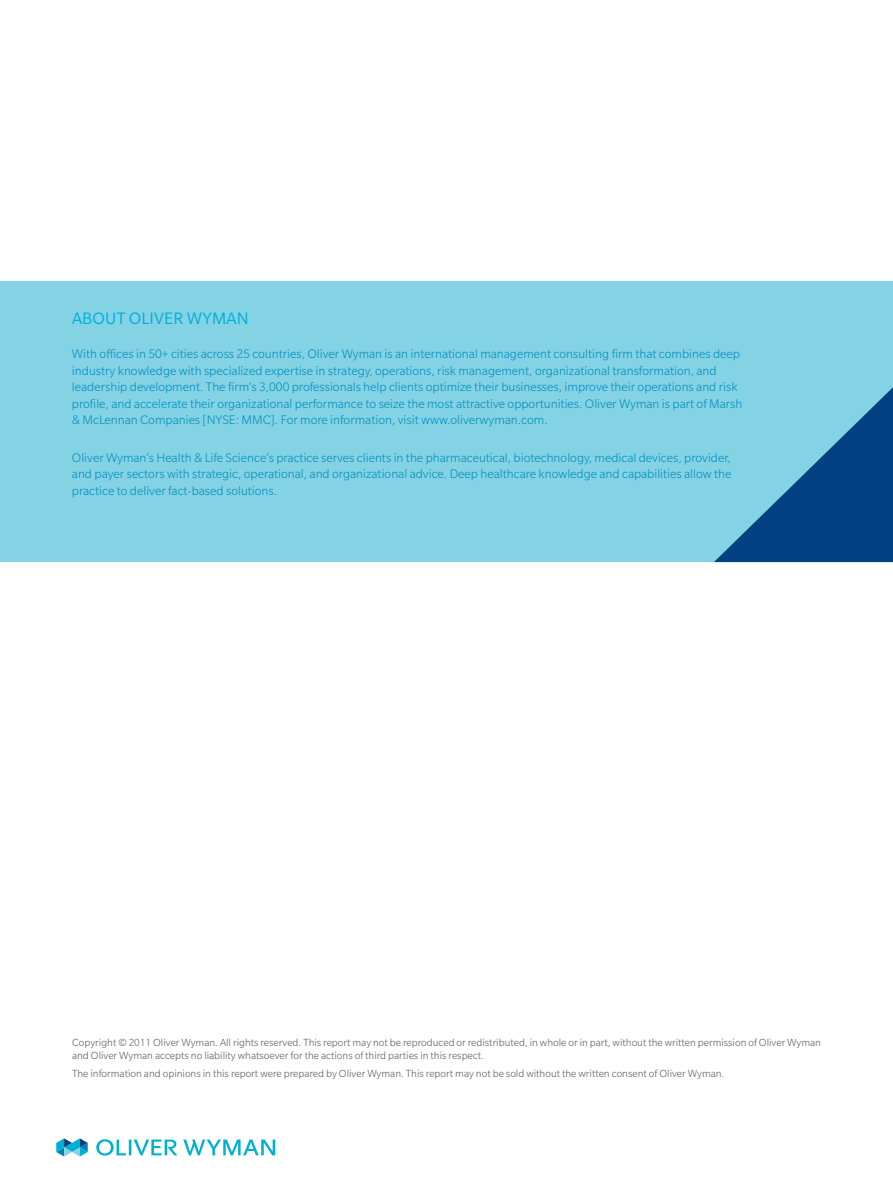
<style>
.page{position:relative;width:893px;height:1188px;background:#fff}
.page>*{position:absolute;margin:0;border:0;box-sizing:border-box;transform-origin:0 0}
.t1{font:18px "Slate Pro";letter-spacing:.01em;color:#00aedc}
.t2{font:300 13.5px/16.5px "Slate Pro";color:#0790bf}
.t3{font:300 11.25px/13.5px "Slate Pro";color:#636366}
</style>
<div class="page">
<svg style="left:183px;top:1140px;width:92px;height:15px"></svg>
<svg style="left:96px;top:1139px;width:81px;height:17px"></svg>
<svg style="left:56px;top:1138px;width:32px;height:19px"></svg>
<div style="left:0;top:281px;width:893px;height:281px;background:#84d3e5"></div>
<svg style="left:714px;top:387px;width:179px;height:175px"></svg>
<h1 class="t1" style="left:72px;top:308px;width:178px">ABOUT OLIVER WYMAN</h1>
<p class="t2" style="left:72px;top:345px;width:672px">With offices in 50+ cities across 25 countries, Oliver Wyman is an international management consulting firm that combines deep industry knowledge with specialized expertise in strategy, operations, risk management, organizational transformation, and leadership development. The firm’s 3,000 professionals help clients optimize their businesses, improve their operations and risk profile, and accelerate their organizational performance to seize the most attractive opportunities. Oliver Wyman is part of Marsh &amp; McLennan Companies [NYSE: MMC]. For more information, visit www.oliverwyman.com.</p>
<p class="t2" style="left:72px;top:449px;width:661px;text-align:justify">Oliver Wyman’s H ealth &amp; Life Science’s practice serves clients in the pharmaceutical, biotechnology, medical devices, provider, and payer sectors with strategic, operational, and organizational advice. Deep healthcare knowledge and capabilities allow the practice to deliver fact-based solutions.</p>
<p class="t3" style="left:72px;top:1035px;width:750px">Copyright © 2011 Oliver Wyman. All rights reserved. This report may not be reproduced or redistributed, in whole or in part, without the written permission of Oliver Wyman and Oliver Wyman accepts no liability whatsoever for the actions of third parties in this respect.</p>
<p class="t3" style="left:72px;top:1067px;width:654px">The information and opinions in this report were prepared by Oliver Wyman. This report may not be sold without the written consent of Oliver Wyman.</p>
</div>
